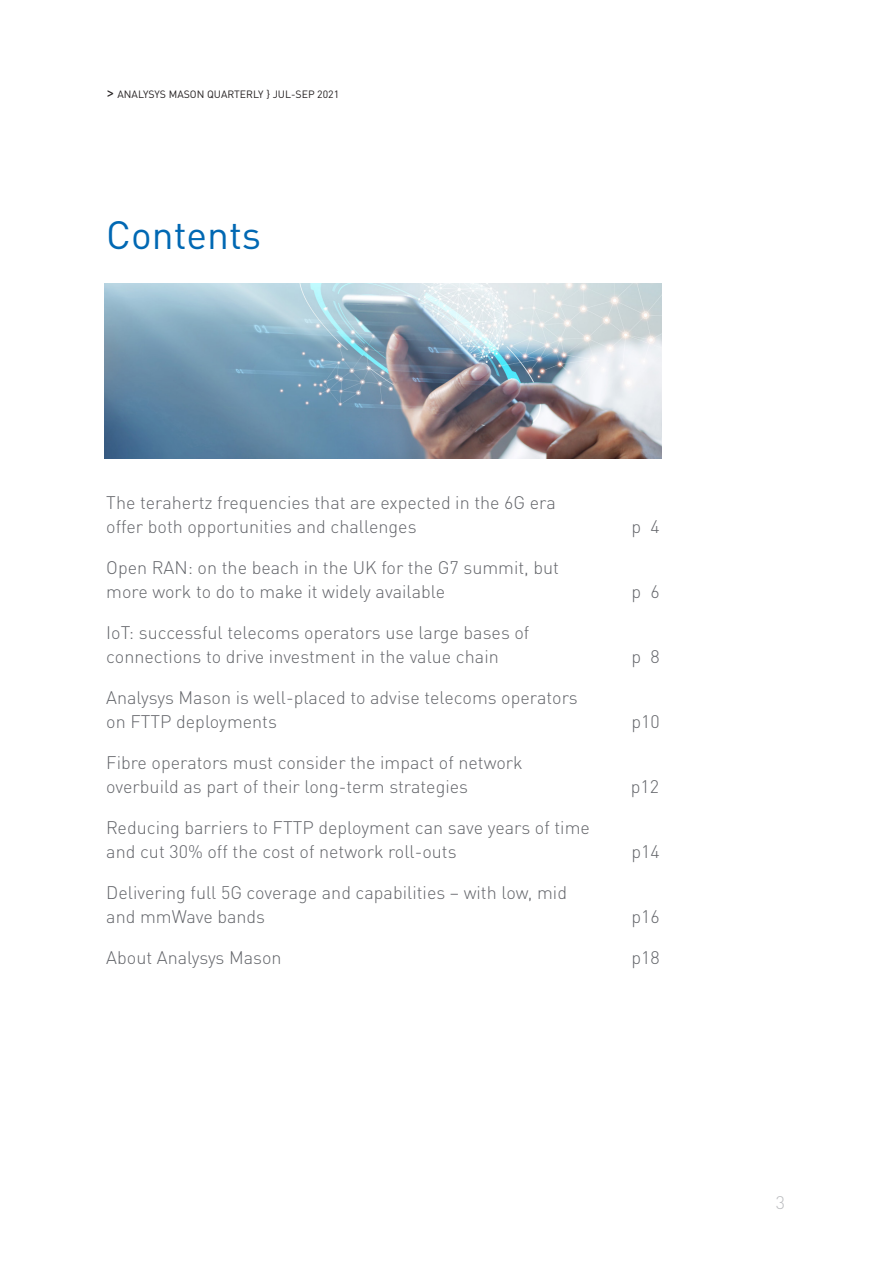
<style>
.page{position:relative;width:893px;height:1263px;background:#fff}
.page>*{position:absolute;margin:0;border:0;box-sizing:border-box;transform-origin:0 0}
.t1{font:39px "DINOT";color:#0168b3}
.t2{font:300 18px/24px "DINOT";color:#63656a}
.t3{font:300 18px "DINOT";color:#bcbdc0}
.t4{font:10.5px "DINOT";color:#231f20}
.s1{font-size:16.5px}
</style>
<div class="page">
<img style="left:104px;top:284px;width:557px;height:174px">
<p class="t4" style="left:106px;top:87px;width:234px"><span class="s1">&gt;</span> ANALYSYS MASON QUARTERLY } JUL-SEP 2021</p>
<p class="t1" style="left:106px;top:210px;width:156px">Contents</p>
<p class="t2" style="left:106px;top:490px;width:451px">The terahertz frequencies that are expected in the 6G era offer both opportunities and challenges</p>
<p class="t2" style="left:106px;top:555px;width:454px">Open RAN: on the beach in the UK for the G7 summit, but more work to do to make it widely available</p>
<p class="t2" style="left:106px;top:620px;width:425px">IoT: successful telecoms operators use large bases of connections to drive investment in the value chain</p>
<p class="t2" style="left:106px;top:685px;width:473px">Analysys Mason is well-placed to advise telecoms operators on FTTP deployments</p>
<p class="t2" style="left:106px;top:750px;width:418px">Fibre operators must consider the impact of network overbuild as part of their long-term strategies</p>
<p class="t2" style="left:106px;top:815px;width:485px">Reducing barriers to FTTP deployment can save years of time and cut 30% off the cost of network roll-outs</p>
<p class="t2" style="left:106px;top:881px;width:462px">Delivering full 5G coverage and capabilities – with low, mid and mmWave bands</p>
<p class="t2" style="left:631px;top:514px;width:30px">p 4</p>
<p class="t2" style="left:631px;top:579px;width:30px">p 6</p>
<p class="t2" style="left:631px;top:644px;width:30px">p 8</p>
<p class="t2" style="left:631px;top:709px;width:30px">p10</p>
<p class="t2" style="left:631px;top:774px;width:30px">p12</p>
<p class="t2" style="left:631px;top:839px;width:30px">p14</p>
<p class="t2" style="left:631px;top:905px;width:30px">p16</p>
<p class="t2" style="left:106px;top:946px;width:177px">About Analysys Mason</p>
<p class="t2" style="left:631px;top:946px;width:30px">p18</p>
<p class="t3" style="left:776px;top:1191px;width:11px">3</p>
</div>
